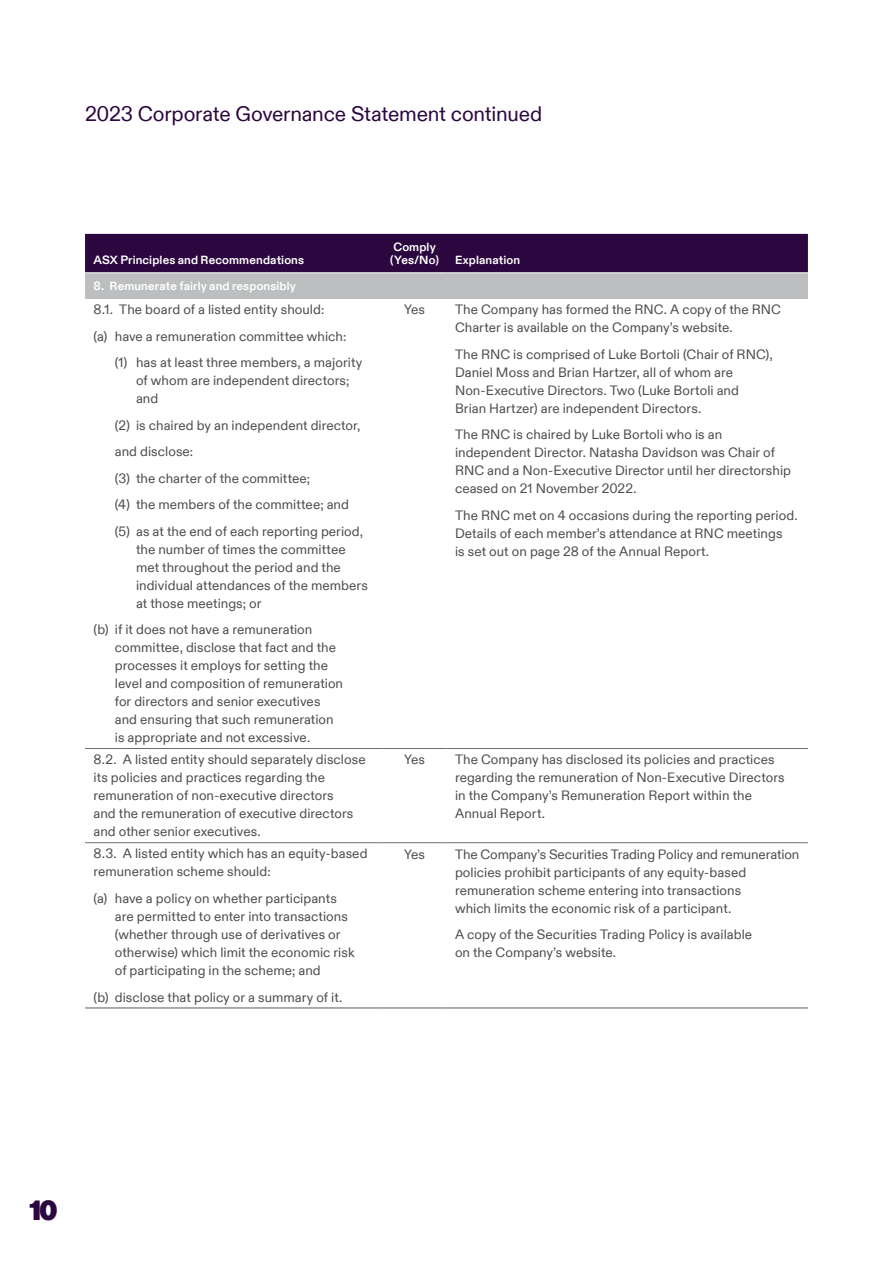
<style>
.page{position:relative;width:893px;height:1263px;background:#fff}
.page>*{position:absolute;margin:0;border:0;box-sizing:border-box;transform-origin:0 0}
.t1{font:27.6px "Radial";color:#2c063f}
.t2{font:21px "ABC Diatype";letter-spacing:-.01em;color:#2c063f}
.b_Body{font:13.5px/18px "ABC Diatype";letter-spacing:.005em;color:#4d4d4f}
.b_Hang1{font:13.5px/18px "ABC Diatype";letter-spacing:.005em;color:#4d4d4f}
.b_Hang2{font:13.5px/18px "ABC Diatype";letter-spacing:.005em;color:#4d4d4f}
.t_Header_Left{font:700 12px "ABC Diatype";letter-spacing:.01em;color:#fff}
.t_Subheader_Left{font:700 12px "ABC Diatype";letter-spacing:.01em;color:#fff}
</style>
<div class="page">
<div style="left:85px;top:234px;width:723px;height:38px;background:#2c063f"></div>
<div style="left:85px;top:273px;width:723px;height:25px;background:#bcbec0"></div>
<hr style="left:85px;top:748px;width:298px;height:1px;background:#6d6e71">
<hr style="left:383px;top:748px;width:63px;height:1px;background:#6d6e71">
<hr style="left:446px;top:748px;width:362px;height:1px;background:#6d6e71">
<hr style="left:85px;top:1007px;width:298px;height:1px;background:#6d6e71">
<hr style="left:383px;top:1007px;width:63px;height:1px;background:#6d6e71">
<hr style="left:446px;top:1007px;width:362px;height:1px;background:#6d6e71">
<hr style="left:85px;top:842px;width:298px;height:1px;background:#6d6e71">
<hr style="left:383px;top:842px;width:63px;height:1px;background:#6d6e71">
<hr style="left:446px;top:842px;width:362px;height:1px;background:#6d6e71">
<h2 class="t2" style="left:85px;top:98px;width:459px">2023 Corporate Governance Statement continued</h2>
<p class="t_Header_Left" style="left:94px;top:251px;width:212px">ASX Principles and Recommendations</p>
<p class="t_Subheader_Left" style="left:94px;top:276px;width:204px">8. Remunerate fairly and responsibly</p>
<p class="b_Body" style="left:94px;top:299px;width:232px">8.1. The board of a listed entity should:</p>
<p class="b_Hang1" style="left:94px;top:326px;width:254px">(a) have a remuneration committee which:</p>
<p class="b_Hang2" style="left:136px;top:352px;width:228px;text-indent:-21px">(1) has at least three members, a majority of whom are independent directors; and</p>
<p class="b_Hang2" style="left:115px;top:415px;width:247px">(2) is chaired by an independent director,</p>
<p class="b_Hang2" style="left:115px;top:441px;width:80px">and disclose:</p>
<p class="b_Hang2" style="left:115px;top:468px;width:197px">(3) the charter of the committee;</p>
<p class="b_Hang2" style="left:115px;top:494px;width:236px">(4) the members of the committee; and</p>
<p class="b_Hang2" style="left:136px;top:521px;width:233px;text-indent:-21px">(5) as at the end of each reporting period, the number of times the committee met throughout the period and the individual attendances of the members at those meetings; or</p>
<p class="b_Hang1" style="left:115px;top:619px;width:230px;text-indent:-21px">(b) if it does not have a remuneration committee, disclose that fact and the processes it employs for setting the level and composition of remuneration for directors and senior executives and ensuring that such remuneration is appropriate and not excessive.</p>
<p class="t_Header_Left" style="left:393px;top:237px;width:44px">Comply</p>
<p class="t_Header_Left" style="left:390px;top:251px;width:50px">(Yes/No)</p>
<p class="t_Header_Left" style="left:455px;top:251px;width:67px">Explanation</p>
<p class="b_Body" style="left:404px;top:299px;width:23px">Yes</p>
<p class="b_Body" style="left:455px;top:299px;width:327px">The Company has formed the RNC. A copy of the RNC<br>Charter is available on the Company’s website.</p>
<p class="b_Body" style="left:455px;top:344px;width:319px">The RNC is comprised of Luke Bortoli (Chair of RNC), Daniel Moss and Brian Hartzer, all of whom are Non-Executive Directors. Two (Luke Bortoli and Brian Hartzer) are independent Directors.</p>
<p class="b_Body" style="left:455px;top:424px;width:338px">The RNC is chaired by Luke Bortoli who is an independent Director. Natasha Davidson was Chair of RNC and a Non-Executive Director until her directorship ceased on 21 November 2022.</p>
<p class="b_Body" style="left:455px;top:505px;width:344px">The RNC met on 4 occasions during the reporting period.<br>Details of each member’s attendance at RNC meetings<br>is set out on page 28 of the Annual Report.</p>
<p class="b_Body" style="left:94px;top:750px;width:274px">8.2. A listed entity should separately disclose its policies and practices regarding the remuneration of non-executive directors<br>and the remuneration of executive directors and other senior executives.</p>
<p class="b_Body" style="left:404px;top:750px;width:23px">Yes</p>
<p class="b_Body" style="left:455px;top:750px;width:331px">The Company has disclosed its policies and practices regarding the remuneration of Non-Executive Directors in the Company’s Remuneration Report within the Annual Report.</p>
<p class="b_Body" style="left:94px;top:844px;width:275px">8.3. A listed entity which has an equity-based remuneration scheme should:</p>
<p class="b_Hang1" style="left:115px;top:888px;width:241px;text-indent:-21px">(a) have a policy on whether participants are permitted to enter into transactions (whether through use of derivatives or otherwise) which limit the economic risk of participating in the scheme; and</p>
<p class="b_Hang1" style="left:94px;top:987px;width:250px">(b) disclose that policy or a summary of it.</p>
<p class="b_Body" style="left:404px;top:844px;width:23px">Yes</p>
<p class="b_Body" style="left:455px;top:844px;width:346px">The Company’s Securities Trading Policy and remuneration policies prohibit participants of any equity-based remuneration scheme entering into transactions<br>which limits the economic risk of a participant.</p>
<p class="b_Body" style="left:455px;top:924px;width:299px">A copy of the Securities Trading Policy is available on the Company’s website.</p>
<h1 class="t1" style="left:30px;top:1189px;width:29px">10</h1>
</div>
